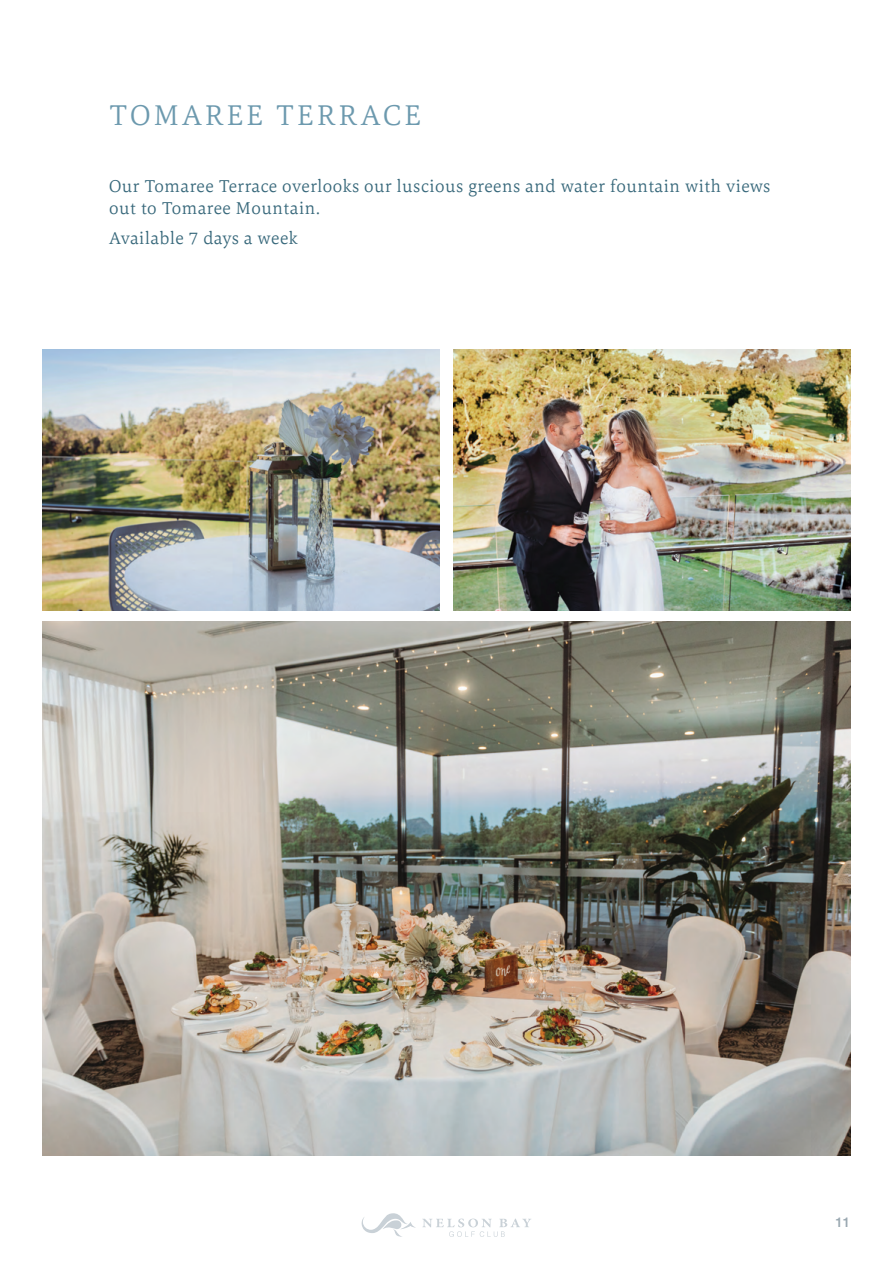
<style>
.page{position:relative;width:893px;height:1263px;background:#fff}
.page>*{position:absolute;margin:0;border:0;box-sizing:border-box;transform-origin:0 0}
.t1{font:300 30px "Carrara";letter-spacing:.105em;color:#6c99ae}
.t2{font:300 18px/21.6px "Carrara";letter-spacing:.03em;color:#36677a}
.t3{font:500 13.5px "Helvetica Neue";color:#9aa8b1}
</style>
<div class="page">
<svg style="left:422px;top:1218px;width:109px;height:19px"></svg>
<svg style="left:361px;top:1213px;width:55px;height:24px"></svg>
<img style="left:43px;top:350px;width:397px;height:260px">
<img style="left:43px;top:622px;width:807px;height:533px">
<img style="left:453px;top:350px;width:397px;height:260px">
<h1 class="t1" style="left:109px;top:96px;width:313px">TOMAREE TERRACE</h1>
<p class="t2" style="left:109px;top:175px;width:663px">Our Tomaree Terrace overlooks our luscious greens and water fountain with views out to Tomaree Mountain.</p>
<p class="t2" style="left:109px;top:227px;width:190px">Available 7 days a week</p>
<p class="t3" style="left:835px;top:1211px;width:17px">11</p>
</div>
